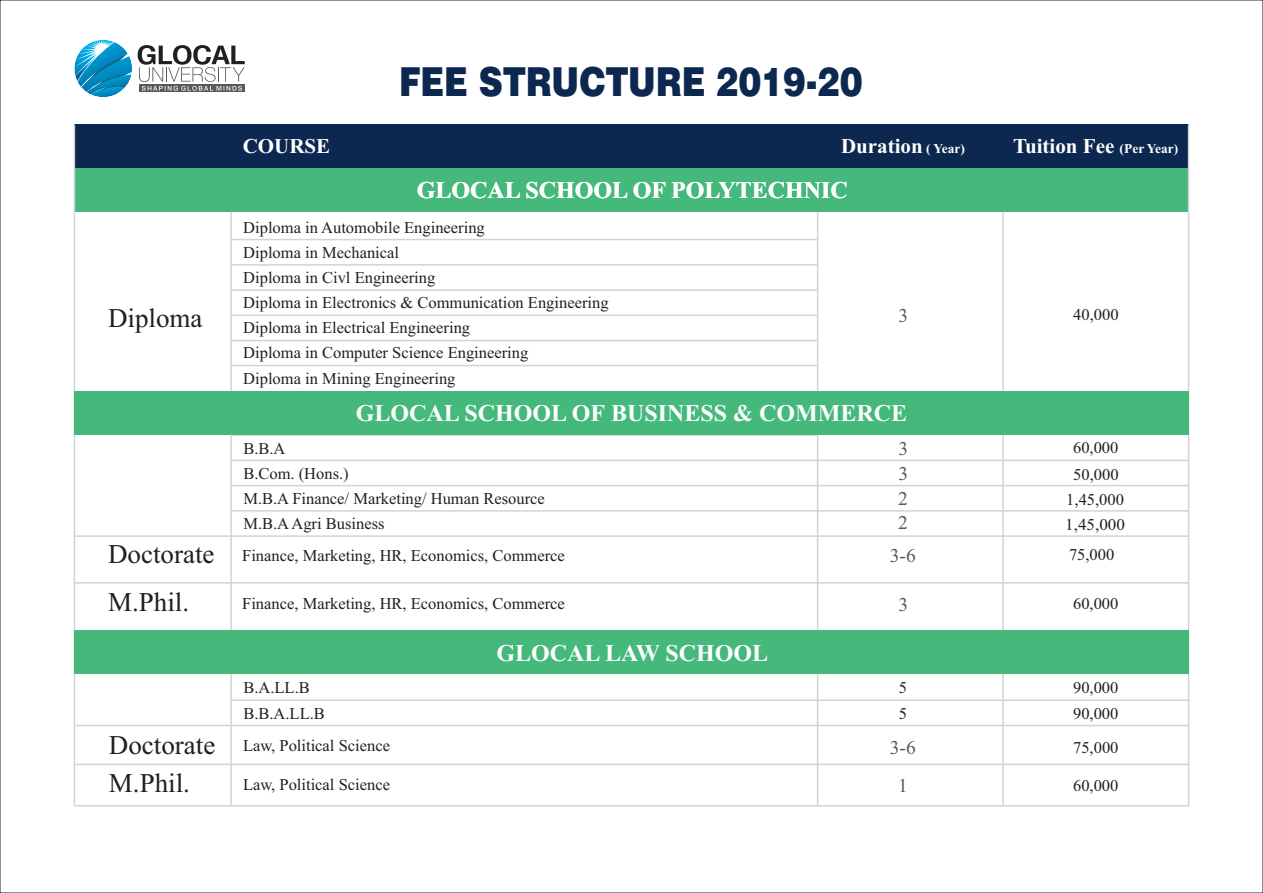
<style>
.page{position:relative;width:1263px;height:893px;background:#fff}
.page>*{position:absolute;margin:0;border:0;box-sizing:border-box;transform-origin:0 0}
.t1{font:900 40.05px "Swiss 721 BT";color:#0d2850;scale:.85 1}
.t2{font:27px/48.6px "Times New Roman";color:#231f20}
.t3{font:700 24px "Times New Roman";color:#fff}
.t4{font:700 21px "Times New Roman";color:#fff}
.t5{font:19.5px/24.6px "Times New Roman";color:#58595b}
.t6{font:16.5px/25.2px "Times New Roman";color:#231f20}
.s1{font-size:13.5px}
</style>
<div class="page">
<div style="left:74px;top:168px;width:1114px;height:44px;background:#44b97b"></div>
<div style="left:139px;top:85px;width:106px;height:7px;background:#58595b"></div>
<svg style="left:138px;top:45px;width:107px;height:46px"></svg>
<svg style="left:74px;top:40px;width:58px;height:57px"></svg>
<div style="left:74px;top:124px;width:744px;height:44px;background:#0d2850"></div>
<div style="left:1003px;top:124px;width:185px;height:44px;background:#0d2850"></div>
<div style="left:818px;top:124px;width:185px;height:44px;background:#0d2850"></div>
<hr style="left:1188px;top:124px;width:1px;height:682px;background:#d1d3d4">
<hr style="left:231px;top:239px;width:587px;height:1px;background:#d1d3d4">
<hr style="left:1002px;top:212px;width:2px;height:594px;background:#d1d3d4">
<hr style="left:74px;top:124px;width:1px;height:682px;background:#d1d3d4">
<hr style="left:231px;top:264px;width:587px;height:2px;background:#d1d3d4">
<hr style="left:231px;top:289px;width:587px;height:2px;background:#d1d3d4">
<hr style="left:231px;top:315px;width:587px;height:1px;background:#d1d3d4">
<hr style="left:231px;top:340px;width:587px;height:1px;background:#d1d3d4">
<hr style="left:231px;top:434px;width:587px;height:2px;background:#d1d3d4">
<hr style="left:231px;top:460px;width:957px;height:1px;background:#d1d3d4">
<hr style="left:230px;top:485px;width:958px;height:1px;background:#d1d3d4">
<hr style="left:231px;top:510px;width:957px;height:2px;background:#d1d3d4">
<hr style="left:74px;top:535px;width:1114px;height:2px;background:#d1d3d4">
<div style="left:74px;top:391px;width:1114px;height:44px;background:#44b97b"></div>
<hr style="left:231px;top:365px;width:587px;height:1px;background:#d1d3d4">
<hr style="left:817px;top:212px;width:1px;height:179px;background:#d1d3d4">
<hr style="left:817px;top:435px;width:1px;height:371px;background:#d1d3d4">
<hr style="left:230px;top:212px;width:2px;height:179px;background:#d1d3d4">
<hr style="left:230px;top:435px;width:2px;height:371px;background:#d1d3d4">
<hr style="left:74px;top:582px;width:1114px;height:2px;background:#d1d3d4">
<hr style="left:231px;top:699px;width:958px;height:2px;background:#d1d3d4">
<hr style="left:75px;top:725px;width:1114px;height:1px;background:#d1d3d4">
<hr style="left:75px;top:764px;width:1114px;height:1px;background:#d1d3d4">
<div style="left:74px;top:630px;width:1115px;height:44px;background:#44b97b"></div>
<hr style="left:75px;top:805px;width:1114px;height:1px;background:#d1d3d4">
<p class="t4" style="left:243px;top:139px;width:89px">COURSE</p>
<h1 class="t1" style="left:399px;top:66px;width:546px">FEE STRUCTURE 2019-20</h1>
<p class="t4" style="left:841px;top:139px;width:125px">Duration <span class="s1">( Year)</span></p>
<p class="t4" style="left:1013px;top:139px;width:167px">Tuition Fee <span class="s1">(Per Year)</span></p>
<h3 class="t3" style="left:417px;top:182px;width:432px">GLOCAL SCHOOL OF POLYTECHNIC</h3>
<p class="t6" style="left:243px;top:216px;width:367px">Diploma in Automobile Engineering<br>Diploma in Mechanical<br>Diploma in Civl Engineering<br>Diploma in Electronics &amp; Communication Engineering Diploma in Electrical Engineering<br>Diploma in Computer Science Engineering<br>Diploma in Mining Engineering</p>
<h2 class="t2" style="left:108px;top:296px;width:96px">Diploma</h2>
<p class="t5" style="left:898px;top:305px;width:11px">3</p>
<p class="t6" style="left:1073px;top:303px;width:47px">40,000</p>
<h3 class="t3" style="left:356px;top:405px;width:553px">GLOCAL SCHOOL OF BUSINESS &amp; COMMERCE</h3>
<p class="t5" style="left:898px;top:438px;width:11px">3</p>
<p class="t6" style="left:1073px;top:436px;width:47px">60,000</p>
<p class="t5" style="left:898px;top:463px;width:11px">3<br>2</p>
<p class="t6" style="left:243px;top:437px;width:303px">B.B.A<br>B.Com. (Hons.)<br>M.B.A Finance/ Marketing/ Human Resource<br>M.B.AAgri Business</p>
<p class="t6" style="left:1073px;top:464px;width:47px">50,000</p>
<p class="t6" style="left:1066px;top:489px;width:59px">1,45,000</p>
<p class="t5" style="left:898px;top:512px;width:11px">2</p>
<p class="t6" style="left:1065px;top:513px;width:61px">1,45,000</p>
<p class="t5" style="left:890px;top:545px;width:27px">3-6</p>
<p class="t6" style="left:1069px;top:544px;width:47px">75,000</p>
<p class="t5" style="left:898px;top:594px;width:11px">3</p>
<p class="t6" style="left:1073px;top:593px;width:47px">60,000</p>
<h2 class="t2" style="left:108px;top:532px;width:108px">Doctorate<br>M.Phil.</h2>
<p class="t6" style="left:242px;top:544px;width:324px">Finance, Marketing, HR, Economics, Commerce</p>
<p class="t6" style="left:242px;top:593px;width:324px">Finance, Marketing, HR, Economics, Commerce</p>
<p class="t6" style="left:243px;top:677px;width:83px">B.A.LL.B<br>B.B.A.LL.B</p>
<h2 class="t2" style="left:109px;top:728px;width:108px;line-height:38.8px">Doctorate<br>M.Phil.</h2>
<p class="t6" style="left:243px;top:735px;width:148px">Law, Political Science</p>
<p class="t6" style="left:243px;top:774px;width:148px">Law, Political Science</p>
<h3 class="t3" style="left:496px;top:644px;width:273px">GLOCAL LAW SCHOOL</h3>
<p class="t6" style="left:899px;top:677px;width:10px">5<br>5</p>
<p class="t6" style="left:1073px;top:677px;width:47px">90,000<br>90,000</p>
<p class="t5" style="left:890px;top:737px;width:27px">3-6</p>
<p class="t6" style="left:1073px;top:736px;width:47px">75,000</p>
<p class="t5" style="left:898px;top:775px;width:11px">1</p>
<p class="t6" style="left:1073px;top:774px;width:47px">60,000</p>
</div>
